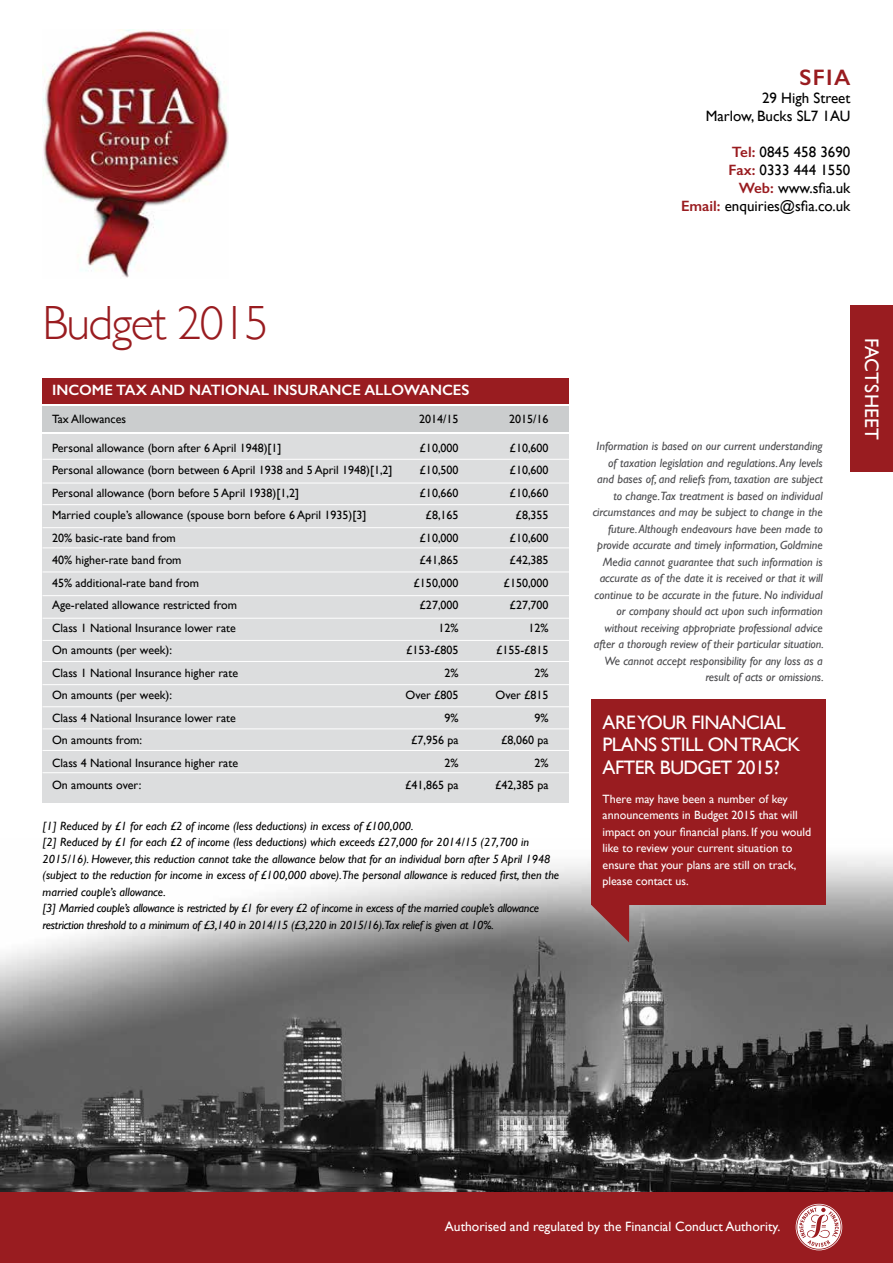
<style>
.page{position:relative;width:893px;height:1263px;background:#fff}
.page>*{position:absolute;margin:0;border:0;box-sizing:border-box;transform-origin:0 0}
.t1{font:300 48px "Gill Sans";letter-spacing:-.03em;color:#991c20}
.t2{font:600 22.5px "Gill Sans";color:#991c20}
.t3{font:19.5px/22.5px "Gill Sans";letter-spacing:-.03em;color:#fff}
.t4{font:19.5px "Gill Sans";letter-spacing:.01em;color:#fff}
.t5{font:15px/18px "Gill Sans";color:#000;text-align:right}
.t6{font:600 15px "Gill Sans";color:#fff}
.t7{font:13.5px "Gill Sans";color:#fff}
.t8{font:12px "Gill Sans";color:#000}
.t9{font:italic 12px/16.5px "Gill Sans";color:#4a4a4d;text-align:right}
.t10{font:italic 12px/16.5px "Gill Sans";color:#000}
.t11{font:12px/16.5px "Gill Sans";color:#fff}
.s1{font-weight:600;color:#991c20}
</style>
<div class="page">
<img style="left:0;top:838px;width:893px;height:354px">
<div style="left:43px;top:378px;width:526px;height:26px;background:#991c20"></div>
<div style="left:43px;top:406px;width:526px;height:26px;background:#cbcdce"></div>
<div style="left:43px;top:434px;width:526px;height:369px;background:#dcddde"></div>
<div style="left:850px;top:306px;width:43px;height:166px;background:#991c20"></div>
<svg style="left:591px;top:905px;width:38px;height:37px"></svg>
<div style="left:591px;top:699px;width:234px;height:206px;background:#991c20"></div>
<hr style="left:43px;top:459px;width:535px;height:1px;background:#fff">
<hr style="left:43px;top:483px;width:535px;height:1px;background:#fff">
<hr style="left:43px;top:504px;width:535px;height:1px;background:#fff">
<hr style="left:43px;top:527px;width:535px;height:1px;background:#fff">
<hr style="left:43px;top:547px;width:535px;height:1px;background:#fff">
<hr style="left:43px;top:572px;width:535px;height:1px;background:#fff">
<hr style="left:43px;top:595px;width:535px;height:1px;background:#fff">
<hr style="left:43px;top:618px;width:535px;height:1px;background:#fff">
<hr style="left:43px;top:640px;width:535px;height:1px;background:#fff">
<hr style="left:43px;top:661px;width:535px;height:1px;background:#fff">
<hr style="left:43px;top:684px;width:535px;height:1px;background:#fff">
<hr style="left:43px;top:706px;width:535px;height:1px;background:#fff">
<hr style="left:43px;top:728px;width:535px;height:1px;background:#fff">
<hr style="left:43px;top:750px;width:535px;height:1px;background:#fff">
<hr style="left:43px;top:772px;width:535px;height:1px;background:#fff">
<div style="left:0;top:1192px;width:893px;height:71px;background:#991c20"></div>
<img style="left:43px;top:30px;width:186px;height:248px">
<svg style="left:796px;top:1204px;width:46px;height:46px"></svg>
<h2 class="t2" style="left:799px;top:64px;width:52px">SFIA</h2>
<p class="t5" style="left:706px;top:89px;width:146px">29 High Street<br>Marlow, Bucks SL7 1AU</p>
<p class="t5" style="left:681px;top:143px;width:171px"><span class="s1">Tel:</span> 0845 458 3690<br><span class="s1">Fax:</span> 0333 444 1550<br><span class="s1">Web:</span> www.sfia.uk<br><span class="s1">Email:</span> enquiries@sfia.co.uk</p>
<h1 class="t1" style="left:43px;top:296px;width:228px">Budget 2015</h1>
<p class="t6" style="left:52px;top:380px;width:419px">INCOME TAX AND NATIONAL INSURANCE ALLOWANCES</p>
<p class="t8" style="left:52px;top:412px;width:76px">Tax Allowances</p>
<p class="t8" style="left:419px;top:412px;width:41px">2014/15</p>
<p class="t8" style="left:509px;top:412px;width:41px">2015/16</p>
<p class="t8" style="left:52px;top:441px;width:231px">Personal allowance (born after 6 April 1948)[1]</p>
<p class="t8" style="left:420px;top:441px;width:40px">£10,000</p>
<p class="t8" style="left:510px;top:441px;width:40px">£10,600</p>
<p class="t8" style="left:52px;top:463px;width:342px">Personal allowance (born between 6 April 1938 and 5 April 1948)[1,2]</p>
<p class="t8" style="left:420px;top:463px;width:40px">£10,500</p>
<p class="t8" style="left:510px;top:463px;width:40px">£10,600</p>
<p class="t8" style="left:52px;top:486px;width:249px">Personal allowance (born before 5 April 1938)[1,2]</p>
<p class="t8" style="left:420px;top:486px;width:40px">£10,660</p>
<p class="t8" style="left:510px;top:486px;width:40px">£10,660</p>
<p class="t8" style="left:52px;top:508px;width:316px">Married couple’s allowance (spouse born before 6 April 1935)[3]</p>
<p class="t8" style="left:426px;top:508px;width:34px">£8,165</p>
<p class="t8" style="left:516px;top:508px;width:34px">£8,355</p>
<p class="t8" style="left:52px;top:531px;width:125px">20% basic-rate band from</p>
<p class="t8" style="left:420px;top:531px;width:40px">£10,000</p>
<p class="t8" style="left:510px;top:531px;width:40px">£10,600</p>
<p class="t8" style="left:52px;top:553px;width:131px">40% higher-rate band from</p>
<p class="t8" style="left:420px;top:553px;width:40px">£41,865</p>
<p class="t8" style="left:510px;top:553px;width:40px">£42,385</p>
<p class="t8" style="left:52px;top:576px;width:149px">45% additional-rate band from</p>
<p class="t8" style="left:414px;top:576px;width:46px">£150,000</p>
<p class="t8" style="left:504px;top:576px;width:46px">£150,000</p>
<p class="t8" style="left:52px;top:598px;width:186px">Age-related allowance restricted from</p>
<p class="t8" style="left:420px;top:598px;width:40px">£27,000</p>
<p class="t8" style="left:510px;top:598px;width:40px">£27,700</p>
<p class="t8" style="left:52px;top:621px;width:185px">Class 1 National Insurance lower rate</p>
<p class="t8" style="left:438px;top:621px;width:22px">12%</p>
<p class="t8" style="left:528px;top:621px;width:22px">12%</p>
<p class="t8" style="left:52px;top:643px;width:122px">On amounts (per week):</p>
<p class="t8" style="left:406px;top:643px;width:54px">£153-£805</p>
<p class="t8" style="left:496px;top:643px;width:54px">£155-£815</p>
<p class="t8" style="left:52px;top:666px;width:188px">Class 1 National Insurance higher rate</p>
<p class="t8" style="left:444px;top:666px;width:16px">2%</p>
<p class="t8" style="left:534px;top:666px;width:16px">2%</p>
<p class="t8" style="left:52px;top:688px;width:122px">On amounts (per week):</p>
<p class="t8" style="left:405px;top:688px;width:55px">Over £805</p>
<p class="t8" style="left:495px;top:688px;width:55px">Over £815</p>
<p class="t8" style="left:52px;top:711px;width:185px">Class 4 National Insurance lower rate</p>
<p class="t8" style="left:444px;top:711px;width:16px">9%</p>
<p class="t8" style="left:534px;top:711px;width:16px">9%</p>
<p class="t8" style="left:52px;top:733px;width:92px">On amounts from:</p>
<p class="t8" style="left:411px;top:733px;width:49px">£7,956 pa</p>
<p class="t8" style="left:501px;top:733px;width:49px">£8,060 pa</p>
<p class="t8" style="left:52px;top:756px;width:188px">Class 4 National Insurance higher rate</p>
<p class="t8" style="left:444px;top:756px;width:16px">2%</p>
<p class="t8" style="left:534px;top:756px;width:16px">2%</p>
<p class="t8" style="left:52px;top:778px;width:91px">On amounts over:</p>
<p class="t8" style="left:405px;top:778px;width:55px">£41,865 pa</p>
<p class="t8" style="left:495px;top:778px;width:55px">£42,385 pa</p>
<p class="t10" style="left:43px;top:817px;width:518px">[1] Reduced by £1 for each £2 of income (less deductions) in excess of £100,000.<br>[2] Reduced by £1 for each £2 of income (less deductions) which exceeds £27,000 for 2014/15 (27,700 in 2015/16). However, this reduction cannot take the allowance below that for an individual born after 5 April 1948 (subject to the reduction for income in excess of £100,000 above).The personal allowance is reduced first, then the married couple’s allowance.<br>[3] Married couple’s allowance is restricted by £1 for every £2 of income in excess of the married couple’s allowance restriction threshold to a minimum of £3,140 in 2014/15 (£3,220 in 2015/16).Tax relief is given at 10%.</p>
<p class="t9" style="left:593px;top:438px;width:233px">Information is based on our current understanding of taxation legislation and regulations. Any levels and bases of, and reliefs from, taxation are subject to change.Tax treatment is based on individual circumstances and may be subject to change in the future. Although endeavours have been made to provide accurate and timely information, Goldmine Media cannot guarantee that such information is accurate as of the date it is received or that it will continue to be accurate in the future. No individual or company should act upon such information without receiving appropriate professional advice after a thorough review of their particular situation.<br>We cannot accept responsibility for any loss as a result of acts or omissions.</p>
<h3 class="t3" style="left:603px;top:711px;width:199px">ARE YOUR FINANCIAL<br>PLANS STILL ON TRACK<br>AFTER BUDGET 2015?</h3>
<p class="t11" style="left:603px;top:791px;width:210px">There may have been a number of key announcements in Budget 2015 that will impact on your financial plans. If you would like to review your current situation to ensure that your plans are still on track, please contact us.</p>
<h3 class="t4" style="left:883px;top:338px;width:104px;rotate:90deg">FACTSHEET</h3>
<p class="t7" style="left:445px;top:1218px;width:337px">Authorised and regulated by the Financial Conduct Authority.</p>
</div>
